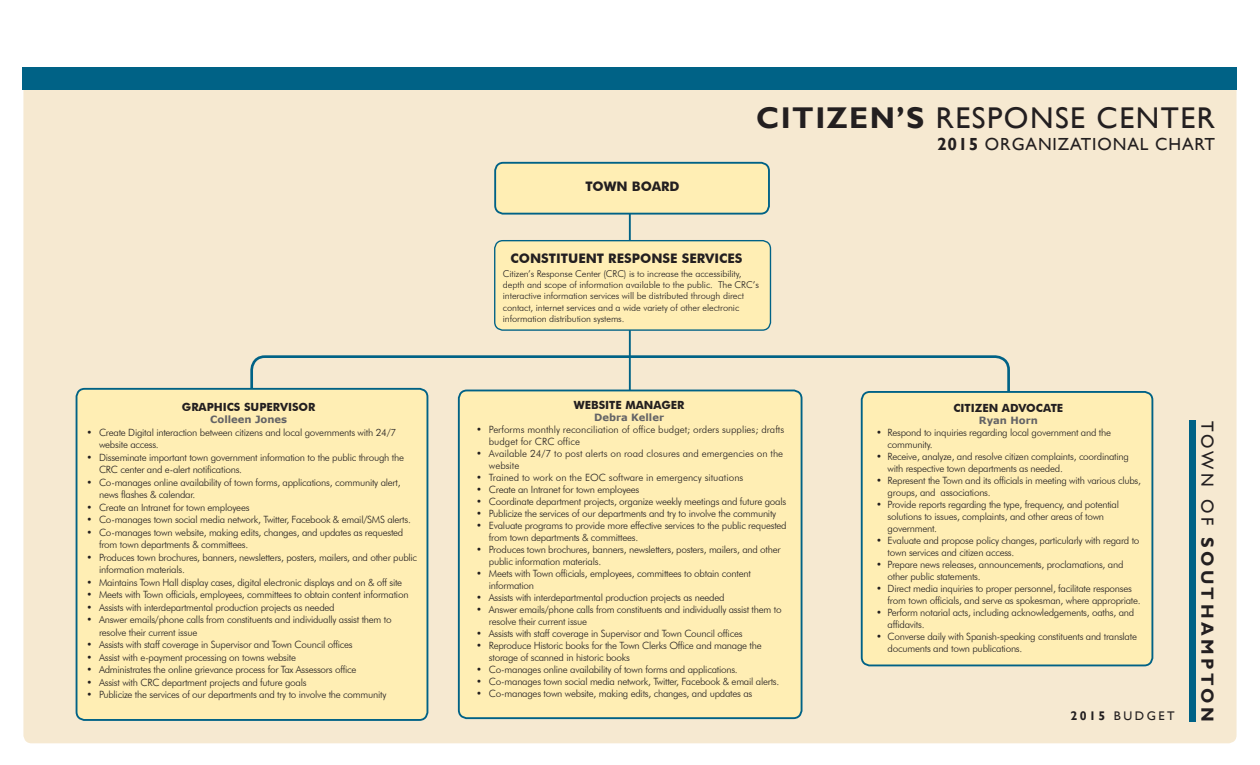
<style>
.page{position:relative;width:1260px;height:765px;background:#fff}
.page>*{position:absolute;margin:0;border:0;box-sizing:border-box;transform-origin:0 0}
.t1{font:30px "Gill Sans";letter-spacing:.05em;color:#231f20}
.t2{font:17.5px "Gill Sans";letter-spacing:.05em;color:#231f20}
.t3{font:700 17.5px "Gill Sans";letter-spacing:.2em;color:#231f20}
.t4{font:700 13.12px "Futura BT";color:#231f20}
.t5{font:12.5px "Gill Sans";letter-spacing:.2em;color:#231f20}
.t6{font:700 11.25px "Futura BT";color:#231f20}
.t7{font:300 10px/12px "Futura BT";letter-spacing:-.025em;color:#231f20}
.t8{font:300 10px/12px "Futura BT";color:#231f20}
.t9{font:700 10px "Verdana";color:#636366}
.t10{font:300 9.38px/11.2px "Futura BT";letter-spacing:-.01em;color:#231f20}
.s1{font-weight:700}
.s2{font-weight:400}
</style>
<div class="page">
<div style="left:23px;top:68px;width:1214px;height:675px;background:#f6e9d1;border-radius:8px"></div>
<div style="left:22px;top:68px;width:1216px;height:22px;background:#006286"></div>
<div style="left:1189px;top:420px;width:7px;height:301px;background:#006286"></div>
<hr style="left:629px;top:184px;width:2px;height:342px;background:#006286">
<div style="left:495px;top:163px;width:274px;height:51px;background:#ffeeb4;border-radius:8px"></div>
<div style="left:494px;top:162px;width:276px;height:53px;border:2px solid #006286;border-radius:8px"></div>
<svg style="left:249px;top:354px;width:761px;height:114px"></svg>
<div style="left:459px;top:390px;width:343px;height:328px;background:#ffeeb4;border-radius:8px"></div>
<div style="left:458px;top:390px;width:344px;height:329px;border:2px solid #006286;border-radius:8px"></div>
<div style="left:77px;top:389px;width:350px;height:331px;background:#ffeeb4;border-radius:8px"></div>
<div style="left:76px;top:388px;width:352px;height:333px;border:2px solid #006286;border-radius:8px"></div>
<div style="left:495px;top:241px;width:275px;height:89px;background:#ffeeb4;border-radius:8px"></div>
<div style="left:494px;top:240px;width:277px;height:91px;border:1px solid #006286;border-radius:8px"></div>
<div style="left:862px;top:392px;width:290px;height:273px;background:#ffeeb4;border-radius:8px"></div>
<div style="left:861px;top:391px;width:292px;height:275px;border:2px solid #006286;border-radius:8px"></div>
<p class="t6" style="left:182px;top:400px;width:135px">GRAPHICS SUPERVISOR</p>
<p class="t9" style="left:210px;top:412px;width:78px">Colleen Jones</p>
<p class="t7" style="left:99px;top:426px;width:299px;line-height:12.5px;text-indent:-13px">• Create Digital interaction between citizens and local governments with 24/7 website access.</p>
<p class="t7" style="left:99px;top:451px;width:307px;line-height:12.5px;text-indent:-13px">• Disseminate important town government information to the public through the<br>CRC center and e-alert notifications.</p>
<p class="t7" style="left:99px;top:476px;width:303px;line-height:12.5px;text-indent:-13px">• Co-manages online availability of town forms, applications, community alert, news flashes &amp; calendar.</p>
<p class="t7" style="left:86px;top:501px;width:165px">• Create an Intranet for town employees</p>
<p class="t7" style="left:86px;top:513px;width:326px">• Co-manages town social media network, Twitter, Facebook &amp; email/SMS alerts.</p>
<p class="t7" style="left:99px;top:526px;width:306px;line-height:12.5px;text-indent:-13px">• Co-manages town website, making edits, changes, and updates as requested from town departments &amp; committees.</p>
<p class="t7" style="left:99px;top:551px;width:320px;line-height:12.5px;text-indent:-13px">• Produces town brochures, banners, newsletters, posters, mailers, and other public information materials.</p>
<p class="t7" style="left:86px;top:576px;width:317px">• Maintains Town Hall display cases, digital electronic displays and on &amp; off site</p>
<p class="t7" style="left:86px;top:588px;width:324px">• Meets with Town officials, employees, committees to obtain content information</p>
<p class="t7" style="left:86px;top:601px;width:250px">• Assists with interdepartmental production projects as needed</p>
<p class="t7" style="left:99px;top:613px;width:294px;line-height:12.5px;text-indent:-13px">• Answer emails/phone calls from constituents and individually assist them to resolve their current issue</p>
<p class="t7" style="left:86px;top:638px;width:268px">• Assists with staff coverage in Supervisor and Town Council offices</p>
<p class="t7" style="left:86px;top:651px;width:211px">• Assist with e-payment processing on towns website</p>
<p class="t7" style="left:86px;top:663px;width:272px">• Administrates the online grievance process for Tax Assessors office</p>
<p class="t7" style="left:86px;top:676px;width:222px">• Assist with CRC department projects and future goals</p>
<p class="t7" style="left:86px;top:688px;width:302px">• Publicize the services of our departments and try to involve the community</p>
<p class="t4" style="left:586px;top:178px;width:96px">TOWN BOARD</p>
<p class="t1" style="left:756px;top:100px;width:460px"><span class="s1">CITIZEN’S</span> RESPONSE CENTER</p>
<p class="t2" style="left:937px;top:134px;width:279px"><span class="s1">2015</span> ORGANIZATIONAL CHART</p>
<p class="t4" style="left:511px;top:250px;width:233px">CONSTITUENT RESPONSE SERVICES</p>
<p class="t10" style="left:503px;top:268px;width:258px">Citizen’s Response Center (CRC) is to increase the accessibility, depth and scope of information available to the public. The CRC’s interactive information services will be distributed through direct contact, internet services and a wide variety of other electronic information distribution systems.</p>
<p class="t6" style="left:574px;top:398px;width:112px">WEBSITE MANAGER</p>
<p class="t9" style="left:594px;top:411px;width:71px">Debra Keller</p>
<p class="t8" style="left:489px;top:424px;width:297px;text-indent:-13px">• Performs monthly reconciliation of office budget; orders supplies; drafts budget for CRC office</p>
<p class="t8" style="left:489px;top:448px;width:296px;text-indent:-13px">• Available 24/7 to post alerts on road closures and emergencies on the website</p>
<p class="t8" style="left:476px;top:472px;width:269px">• Trained to work on the EOC software in emergency situations</p>
<p class="t7" style="left:476px;top:484px;width:165px">• Create an Intranet for town employees</p>
<p class="t7" style="left:476px;top:496px;width:311px">• Coordinate department projects, organize weekly meetings and future goals</p>
<p class="t7" style="left:476px;top:508px;width:302px">• Publicize the services of our departments and try to involve the community</p>
<p class="t7" style="left:489px;top:520px;width:299px;text-indent:-13px">• Evaluate programs to provide more effective services to the public requested from town departments &amp; committees.</p>
<p class="t7" style="left:489px;top:544px;width:293px;text-indent:-13px">• Produces town brochures, banners, newsletters, posters, mailers, and other public information materials.</p>
<p class="t7" style="left:489px;top:568px;width:263px;text-indent:-13px">• Meets with Town officials, employees, committees to obtain content information</p>
<p class="t7" style="left:476px;top:592px;width:250px">• Assists with interdepartmental production projects as needed</p>
<p class="t7" style="left:489px;top:604px;width:294px;text-indent:-13px">• Answer emails/phone calls from constituents and individually assist them to resolve their current issue</p>
<p class="t7" style="left:476px;top:628px;width:268px">• Assists with staff coverage in Supervisor and Town Council offices</p>
<p class="t7" style="left:489px;top:640px;width:274px;text-indent:-13px">• Reproduce Historic books for the Town Clerks Office and manage the storage of scanned in historic books</p>
<p class="t7" style="left:476px;top:664px;width:263px">• Co-manages online availability of town forms and applications.</p>
<p class="t7" style="left:476px;top:676px;width:305px">• Co-manages town social media network, Twitter, Facebook &amp; email alerts.</p>
<p class="t7" style="left:476px;top:688px;width:278px">• Co-manages town website, making edits, changes, and updates as</p>
<p class="t6" style="left:954px;top:402px;width:111px">CITIZEN ADVOCATE</p>
<p class="t9" style="left:979px;top:414px;width:60px">Ryan Horn</p>
<p class="t7" style="left:888px;top:427px;width:225px;text-indent:-11px">• Respond to inquiries regarding local government and the community.</p>
<p class="t7" style="left:888px;top:451px;width:243px;text-indent:-11px">• Receive, analyze, and resolve citizen complaints, coordinating with respective town departments as needed.</p>
<p class="t7" style="left:888px;top:475px;width:255px;text-indent:-11px">• Represent the Town and its officials in meeting with various clubs, groups, and associations.</p>
<p class="t7" style="left:888px;top:499px;width:233px;text-indent:-11px">• Provide reports regarding the type, frequency, and potential solutions to issues, complaints, and other areas of town government.</p>
<p class="t7" style="left:888px;top:535px;width:253px;text-indent:-11px">• Evaluate and propose policy changes, particularly with regard to town services and citizen access.</p>
<p class="t7" style="left:888px;top:559px;width:237px;text-indent:-11px">• Prepare news releases, announcements, proclamations, and other public statements.</p>
<p class="t7" style="left:888px;top:583px;width:255px;text-indent:-11px">• Direct media inquiries to proper personnel, facilitate responses from town officials, and serve as spokesman, where appropriate.</p>
<p class="t7" style="left:888px;top:607px;width:248px;text-indent:-11px">• Perform notarial acts, including acknowledgements, oaths, and affidavits.</p>
<p class="t7" style="left:888px;top:631px;width:251px;text-indent:-11px">• Converse daily with Spanish-speaking constituents and translate documents and town publications.</p>
<p class="t5" style="left:1070px;top:708px;width:106px"><span class="s1">2015</span> BUDGET</p>
<h2 class="t3" style="left:1218px;top:421px;width:301px;rotate:90deg"><span class="s2">TOWN OF</span> SOUTHAMPTON</h2>
</div>
